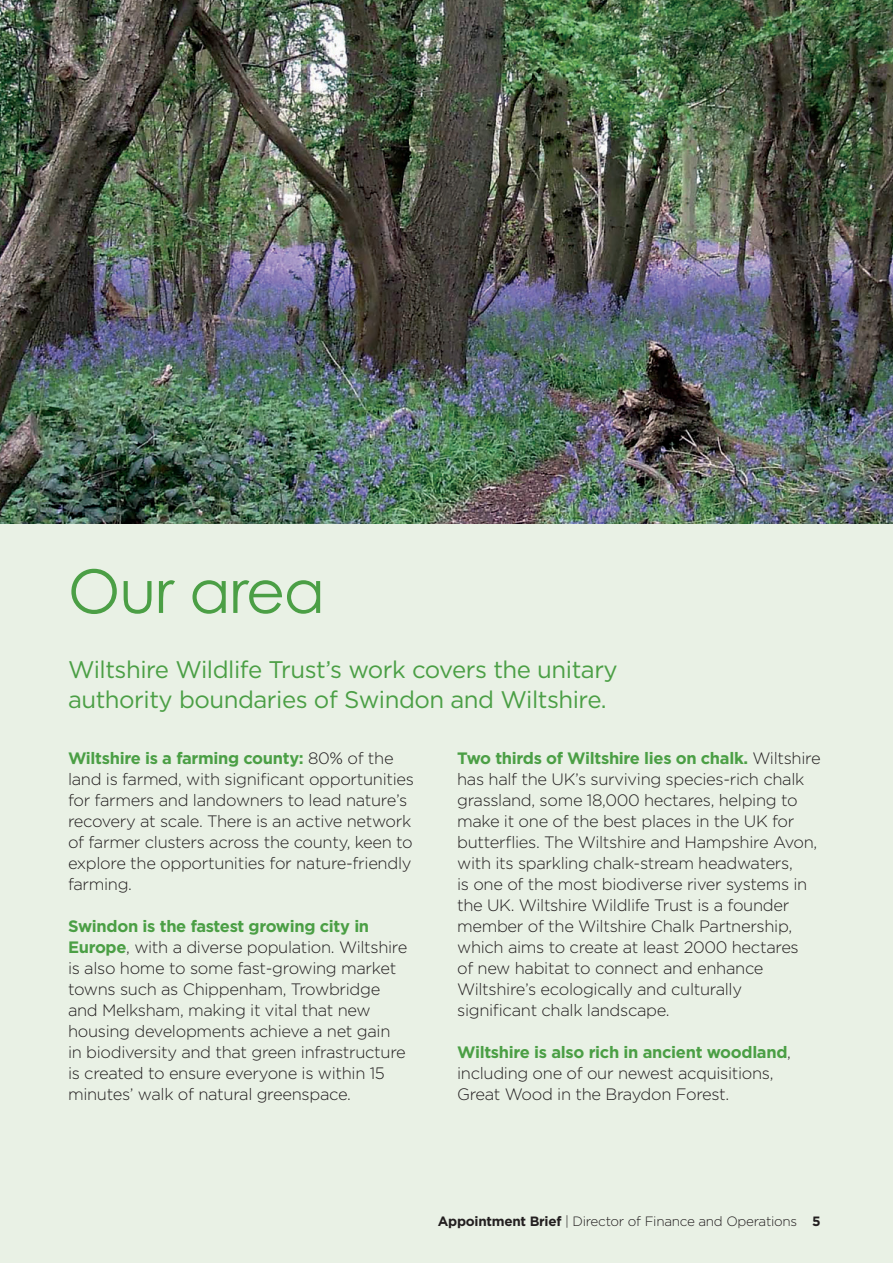
<style>
.page{position:relative;width:893px;height:1263px;background:#e9f1e5}
.page>*{position:absolute;margin:0;border:0;box-sizing:border-box;transform-origin:0 0}
.t1{font:60px "Century Gothic";letter-spacing:-.01em;color:#4b9f45}
.t2{font:24px/30px "Gotham";letter-spacing:-.02em;color:#4b9f45}
.t3{font:300 16.5px/21px "Gotham";letter-spacing:-.02em;color:#231f20}
.t4{font:300 13.5px "Gotham";letter-spacing:-.02em;color:#231f20}
.s1{font-weight:700;color:#4b9f45}
.s2{font-weight:700}
</style>
<div class="page">
<img style="left:0;top:0;width:893px;height:523px">
<h1 class="t1" style="left:68px;top:555px;width:258px">Our area</h1>
<h2 class="t2" style="left:68px;top:654px;width:551px">Wiltshire Wildlife Trust’s work covers the unitary authority boundaries of Swindon and Wiltshire.</h2>
<p class="t3" style="left:68px;top:747px;width:347px"><span class="s1">Wiltshire is a farming county:</span> 80% of the land is farmed, with significant opportunities for farmers and landowners to lead nature’s recovery at scale. There is an active network of farmer clusters across the county, keen to explore the opportunities for nature-friendly farming.</p>
<p class="t3" style="left:68px;top:915px;width:341px"><span class="s1">Swindon is the fastest growing city in Europe</span>, with a diverse population. Wiltshire is also home to some fast-growing market towns such as Chippenham, Trowbridge and Melksham, making it vital that new housing developments achieve a net gain in biodiversity and that green infrastructure is created to ensure everyone is within 15 minutes’ walk of natural greenspace.</p>
<p class="t3" style="left:457px;top:747px;width:365px"><span class="s1">Two thirds of Wiltshire lies on chalk.</span> Wiltshire has half the UK’s surviving species-rich chalk grassland, some 18,000 hectares, helping to make it one of the best places in the UK for butterflies. The Wiltshire and Hampshire Avon, with its sparkling chalk-stream headwaters,<br>is one of the most biodiverse river systems in the UK. Wiltshire Wildlife Trust is a founder member of the Wiltshire Chalk Partnership, which aims to create at least 2000 hectares<br>of new habitat to connect and enhance Wiltshire’s ecologically and culturally significant chalk landscape.</p>
<p class="t3" style="left:457px;top:1041px;width:335px"><span class="s1">Wiltshire is also rich in ancient woodland</span>, including one of our newest acquisitions,<br>Great Wood in the Braydon Forest.</p>
<p class="t4" style="left:438px;top:1212px;width:384px"><span class="s2">Appointment Brief</span> | Director of Finance and Operations <span class="s2">5</span></p>
</div>
